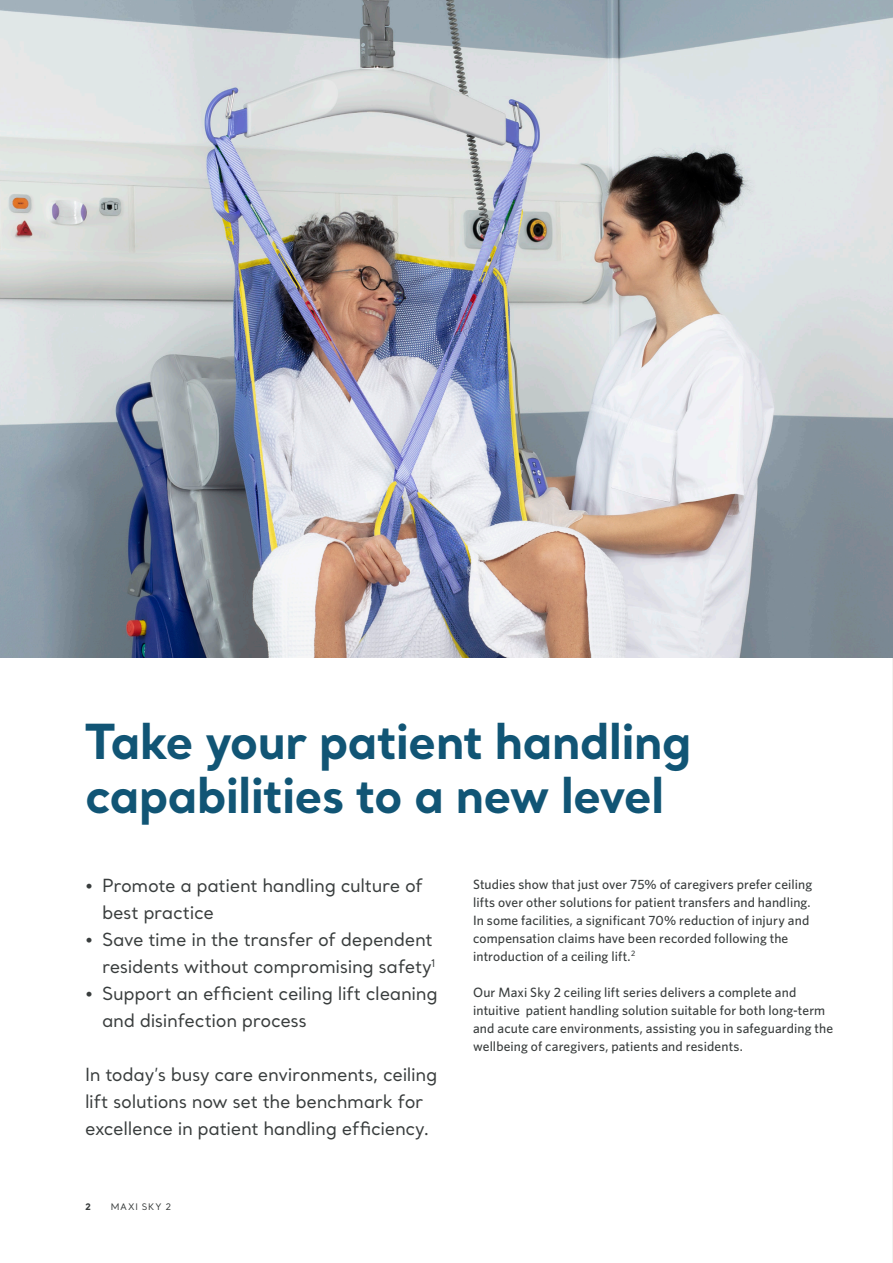
<style>
.page{position:relative;width:893px;height:1263px;background:#fff}
.page>*{position:absolute;margin:0;border:0;box-sizing:border-box;transform-origin:0 0}
.Headline_Santral_Bol{font:700 48px/54px "Santral";letter-spacing:-.02em;color:#115575}
.Preamble_Santral_Reg{font:18px/27px "Santral";letter-spacing:-.02em;color:#393d3d}
.Body_copy_Whitney_Me{font:500 13.5px/18px "Whitney HTF";letter-spacing:.01em;color:#393d3d}
.t1{font:9px "Santral";letter-spacing:.09em;color:#393d3d}
.t2{font:700 9px "Santral";color:#393d3d}
</style>
<div class="page">
<hr style="left:892px;top:0;width:1px;height:1263px;background:#f2f1ee">
<img style="left:0;top:0;width:892px;height:658px">
<p class="Headline_Santral_Bol" style="left:85px;top:713px;width:608px">Take your patient handling capabilities to a new level</p>
<p class="Preamble_Santral_Reg" style="left:102px;top:871px;width:322px;text-indent:-17px">• Promote a patient handling culture of best practice</p>
<p class="Preamble_Santral_Reg" style="left:85px;top:925px;width:352px;text-align:right">• Save time in the transfer of dependent residents without compromising safety<sup>1</sup></p>
<p class="Preamble_Santral_Reg" style="left:102px;top:979px;width:337px;text-indent:-17px">• Support an efficient ceiling lift cleaning and disinfection process</p>
<p class="Preamble_Santral_Reg" style="left:85px;top:1060px;width:354px">In today’s busy care environments, ceiling lift solutions now set the benchmark for excellence in patient handling efficiency.</p>
<p class="t2" style="left:85px;top:1200px;width:7px">2</p>
<p class="t1" style="left:111px;top:1201px;width:62px">MAXI SKY 2</p>
<p class="Body_copy_Whitney_Me" style="left:473px;top:875px;width:341px">Studies show that just over 75% of caregivers prefer ceiling lifts over other solutions for patient transfers and handling.<br>In some facilities, a significant 70% reduction of injury and compensation claims have been recorded following the introduction of a ceiling lift.<sup>2</sup></p>
<p class="Body_copy_Whitney_Me" style="left:473px;top:983px;width:362px">Our Maxi Sky 2 ceiling lift series delivers a complete and intuitive patient handling solution suitable for both long-term and acute care environments, assisting you in safeguarding the wellbeing of caregivers, patients and residents.</p>
</div>
